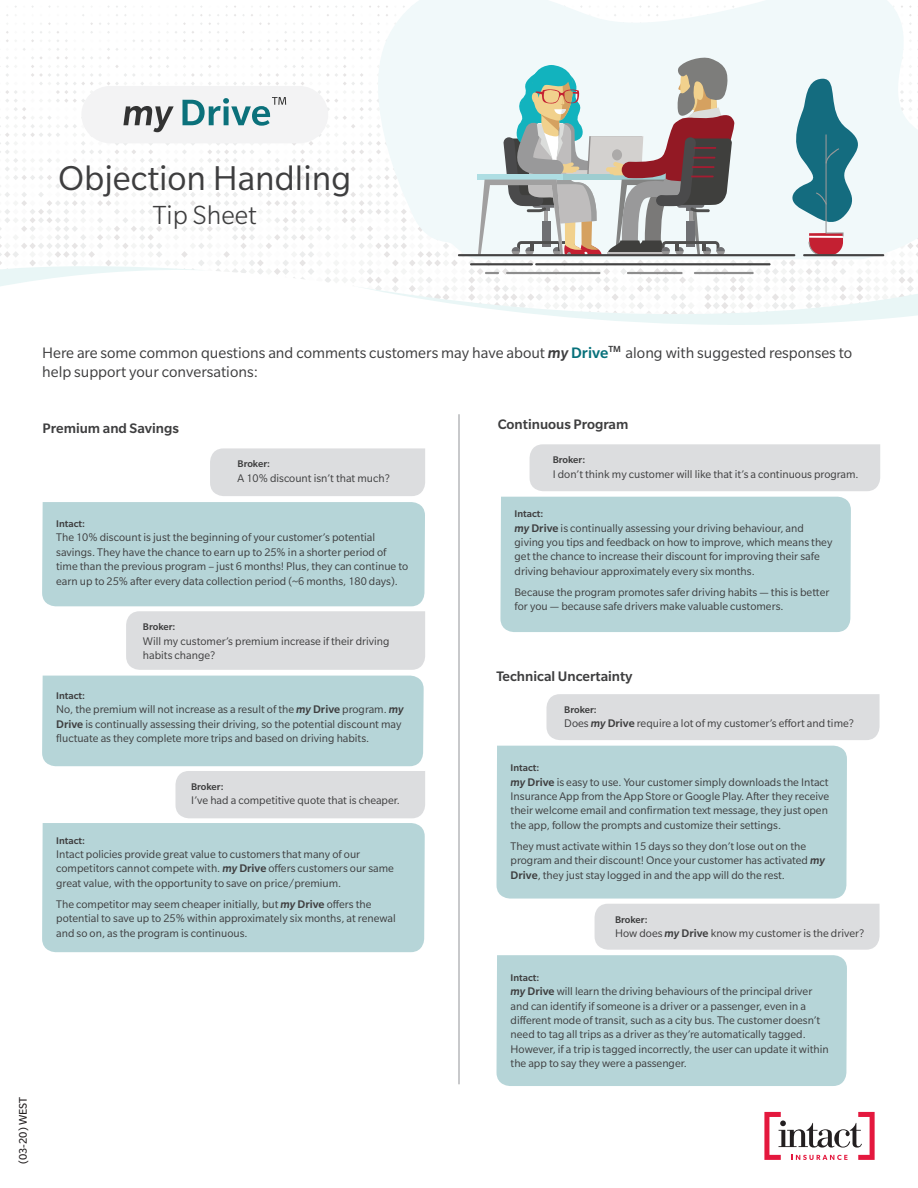
<style>
.page{position:relative;width:918px;height:1188px;background:#fff}
.page>*{position:absolute;margin:0;border:0;box-sizing:border-box;transform-origin:0 0}
.t1{font:37.5px "Slate Std";color:#3e3e3f}
.t2{font:300 28.5px "Slate Std";color:#3e3e3f}
.t3{font:16.5px/19.8px "Slate Std";color:#3e3e3f}
.t4{font:500 15px "Slate Std";color:#3e3e3f}
.t5{font:12px/14.4px "Slate Std";color:#3e3e3f}
.t6{font:12px "Slate Std";color:#231f20}
.t7{font:500 10.5px "Slate Std";color:#3e3e3f}
.s1{font-weight:500;font-style:italic}
.s2{font-weight:500;color:#07717b}
.s3{font-weight:500}
</style>
<div class="page">
<svg style="left:293px;top:31px;width:36px;height:11px"></svg>
<svg style="left:276px;top:31px;width:11px;height:11px"></svg>
<svg style="left:217px;top:31px;width:11px;height:11px"></svg>
<svg style="left:158px;top:31px;width:36px;height:11px"></svg>
<svg style="left:31px;top:31px;width:28px;height:11px"></svg>
<svg style="left:6px;top:31px;width:10px;height:11px"></svg>
<svg style="left:200px;top:14px;width:11px;height:11px"></svg>
<svg style="left:378px;top:0;width:534px;height:48px;fill:#f1f9fa"></svg>
<svg style="left:0;top:48px;width:259px;height:238px"></svg>
<svg style="left:259px;top:48px;width:659px;height:277px"></svg>
<div style="left:595px;top:904px;width:285px;height:46px;background:#dcdddf"></div>
<div style="left:546px;top:694px;width:334px;height:46px;background:#dcdddf"></div>
<div style="left:497px;top:955px;width:350px;height:131px;background:#b6d5d8"></div>
<div style="left:497px;top:746px;width:350px;height:153px;background:#b6d5d8"></div>
<hr style="left:459px;top:414px;width:1px;height:670px;background:#939598">
<div style="left:210px;top:448px;width:215px;height:48px;background:#dcdddf"></div>
<svg style="left:42px;top:676px;width:383px;height:142px"></svg>
<svg style="left:42px;top:502px;width:383px;height:168px"></svg>
<div style="left:42px;top:823px;width:383px;height:129px;background:#b6d5d8"></div>
<div style="left:500px;top:497px;width:351px;height:135px;background:#b6d5d8"></div>
<div style="left:530px;top:444px;width:350px;height:47px;background:#dcdddf"></div>
<svg style="left:764px;top:1112px;width:111px;height:48px"></svg>
<p class="t1" style="left:58px;top:159px;width:295px">Objection Handling</p>
<p class="t2" style="left:153px;top:201px;width:105px">Tip Sheet</p>
<p class="t3" style="left:42px;top:342px;width:812px">Here are some common questions and comments customers may have about <span class="s1">my</span> <span class="s2">Drive</span><sup>TM</sup> along with suggested responses to help support your conversations:</p>
<p class="t4" style="left:43px;top:421px;width:138px">Premium and Savings</p>
<p class="t7" style="left:238px;top:458px;width:34px">Broker:</p>
<p class="t5" style="left:238px;top:471px;width:154px">A 10% discount isn’t that much?</p>
<p class="t7" style="left:56px;top:518px;width:30px">Intact:</p>
<p class="t5" style="left:56px;top:530px;width:353px">The 10% discount is just the beginning of your customer’s potential savings. They have the chance to earn up to 25% in a shorter period of time than the previous program – just 6 months! Plus, they can continue to earn up to 25% after every data collection period (~6 months, 180 days).</p>
<p class="t7" style="left:143px;top:621px;width:34px">Broker:</p>
<p class="t5" style="left:143px;top:633px;width:248px">Will my customer’s premium increase if their driving habits change?</p>
<p class="t7" style="left:56px;top:690px;width:30px">Intact:</p>
<p class="t5" style="left:56px;top:702px;width:349px">No, the premium will not increase as a result of the <span class="s1">my</span> <span class="s3">Drive</span> program. <span class="s1">my<br></span><span class="s3">Drive</span> is continually assessing their driving, so the potential discount may fluctuate as they complete more trips and based on driving habits.</p>
<p class="t7" style="left:191px;top:781px;width:34px">Broker:</p>
<p class="t5" style="left:191px;top:793px;width:210px">I’ve had a competitive quote that is cheaper.</p>
<p class="t7" style="left:56px;top:835px;width:30px">Intact:</p>
<p class="t5" style="left:56px;top:847px;width:339px">Intact policies provide great value to customers that many of our competitors cannot compete with. <span class="s1">my</span> <span class="s3">Drive</span> offers customers our same great value, with the opportunity to save on price/premium.</p>
<p class="t5" style="left:56px;top:897px;width:341px">The competitor may seem cheaper initially, but <span class="s1">my</span> <span class="s3">Drive</span> offers the potential to save up to 25% within approximately six months, at renewal and so on, as the program is continuous.</p>
<p class="t6" style="left:17px;top:1164px;width:69px;rotate:-90deg">(03-20) WEST</p>
<p class="t4" style="left:498px;top:417px;width:132px">Continuous Program</p>
<p class="t7" style="left:553px;top:454px;width:34px">Broker:</p>
<p class="t5" style="left:553px;top:467px;width:307px">I don’t think my customer will like that it’s a continuous program.</p>
<p class="t7" style="left:515px;top:508px;width:30px">Intact:</p>
<p class="t5" style="left:515px;top:520px;width:319px"><span class="s1">my</span> <span class="s3">Drive</span> is continually assessing your driving behaviour, and giving you tips and feedback on how to improve, which means they get the chance to increase their discount for improving their safe driving behaviour approximately every six months.</p>
<p class="t5" style="left:515px;top:585px;width:316px">Because the program promotes safer driving habits — this is better for you — because safe drivers make valuable customers.</p>
<p class="t4" style="left:497px;top:669px;width:138px">Technical Uncertainty</p>
<p class="t7" style="left:564px;top:704px;width:34px">Broker:</p>
<p class="t5" style="left:564px;top:716px;width:291px">Does <span class="s1">my</span> <span class="s3">Drive</span> require a lot of my customer’s effort and time?</p>
<p class="t7" style="left:511px;top:762px;width:30px">Intact:</p>
<p class="t5" style="left:511px;top:775px;width:320px;text-align:justify"><span class="s1">my</span> <span class="s3">Drive</span> is easy to use. Your customer simply downloads the Intact Insurance App from the App Store or Google Play. After they receive their welcome email and confirmation text message, they just open the app, follow the prompts and customize their settings.</p>
<p class="t5" style="left:511px;top:839px;width:316px">They must activate within 15 days so they don’t lose out on the program and their discount! Once your customer has activated <span class="s1">my<br></span><span class="s3">Drive</span>, they just stay logged in and the app will do the rest.</p>
<p class="t7" style="left:615px;top:914px;width:34px">Broker:</p>
<p class="t5" style="left:615px;top:926px;width:251px">How does <span class="s1">my</span> <span class="s3">Drive</span> know my customer is the driver?</p>
<p class="t7" style="left:511px;top:972px;width:30px">Intact:</p>
<p class="t5" style="left:511px;top:984px;width:320px"><span class="s1">my</span> <span class="s3">Drive</span> will learn the driving behaviours of the principal driver and can identify if someone is a driver or a passenger, even in a different mode of transit, such as a city bus. The customer doesn’t need to tag all trips as a driver as they’re automatically tagged.<br>However, if a trip is tagged incorrectly, the user can update it within the app to say they were a passenger.</p>
</div>
